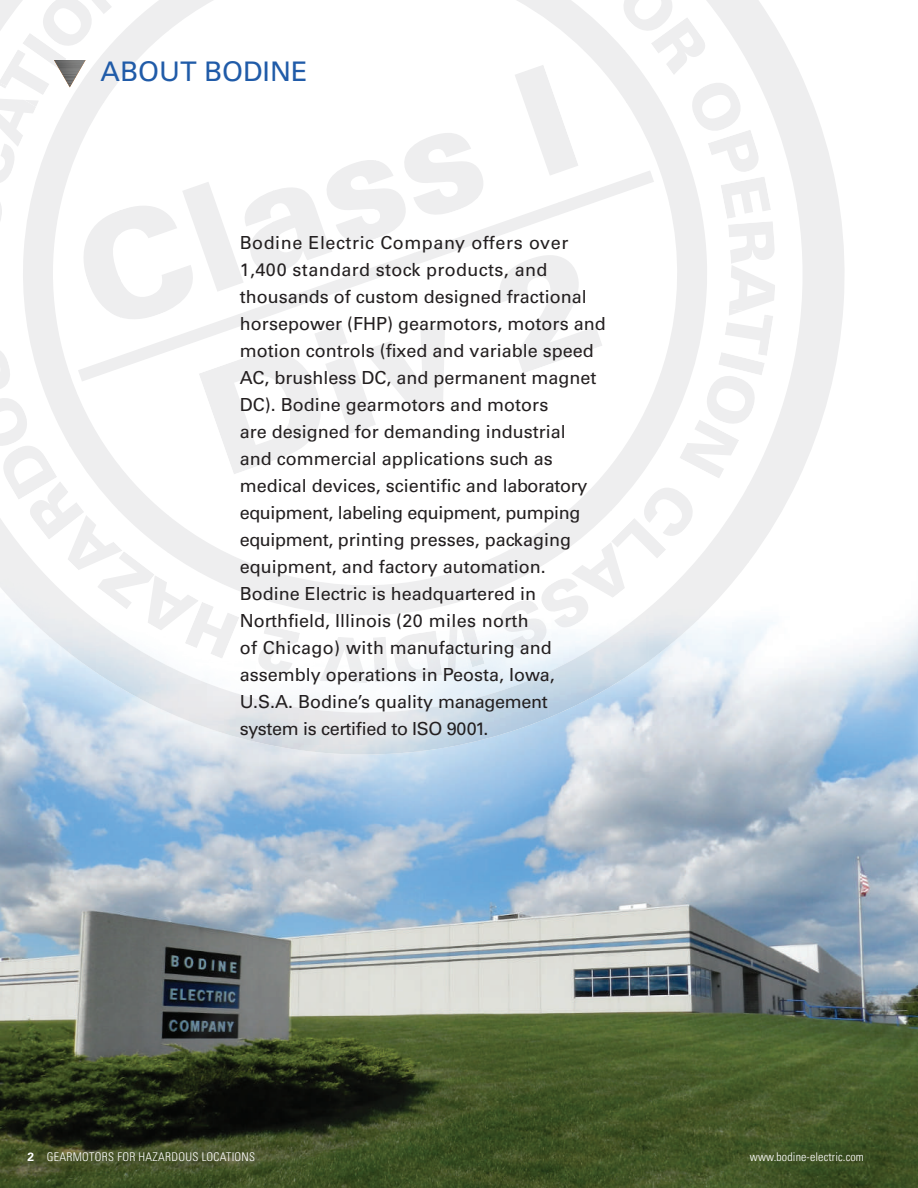
<style>
.page{position:relative;width:918px;height:1188px;background:#fff}
.page>*{position:absolute;margin:0;border:0;box-sizing:border-box;transform-origin:0 0}
.t1{font:27px "Univers LT Pro 55 Roman";color:#205ba8}
.t2{font:18px/27px "Univers LT Pro 55 Roman";color:#231f20}
.t3{font:300 condensed 12px "Univers LT Pro";letter-spacing:.025em;color:#fff}
.s1{font-family:"Univers LT Pro 65";font-weight:700;font-stretch:normal}
</style>
<div class="page">
<img style="left:0;top:619px;width:918px;height:569px">
<img style="left:101px;top:619px;width:50px;height:37px">
<img style="left:151px;top:639px;width:34px;height:17px">
<img style="left:506px;top:654px;width:42px;height:18px">
<img style="left:239px;top:619px;width:115px;height:85px">
<img style="left:405px;top:619px;width:101px;height:85px">
<img style="left:354px;top:619px;width:51px;height:85px">
<img style="left:542px;top:573px;width:52px;height:35px">
<img style="left:496px;top:595px;width:56px;height:59px">
<img style="left:460px;top:621px;width:25px;height:46px">
<img style="left:437px;top:624px;width:32px;height:50px">
<img style="left:391px;top:631px;width:51px;height:51px">
<img style="left:373px;top:637px;width:15px;height:45px">
<img style="left:320px;top:636px;width:49px;height:47px">
<img style="left:256px;top:625px;width:44px;height:51px">
<img style="left:185px;top:602px;width:54px;height:54px">
<img style="left:132px;top:576px;width:67px;height:63px">
<img style="left:100px;top:552px;width:55px;height:58px">
<img style="left:68px;top:516px;width:55px;height:67px">
<img style="left:30px;top:482px;width:54px;height:58px">
<img style="left:3px;top:447px;width:54px;height:53px">
<img style="left:0;top:203px;width:2px;height:18px">
<img style="left:34px;top:0;width:58px;height:54px">
<img style="left:375px;top:63px;width:204px;height:135px">
<img style="left:273px;top:107px;width:103px;height:179px">
<img style="left:120px;top:152px;width:153px;height:181px">
<img style="left:69px;top:197px;width:51px;height:136px">
<img style="left:375px;top:197px;width:154px;height:46px">
<img style="left:462px;top:202px;width:97px;height:47px">
<img style="left:558px;top:170px;width:96px;height:45px">
<img style="left:318px;top:253px;width:97px;height:46px">
<img style="left:414px;top:236px;width:49px;height:30px">
<img style="left:174px;top:303px;width:96px;height:46px">
<img style="left:270px;top:286px;width:48px;height:30px">
<img style="left:0;top:518px;width:50px;height:119px">
<img style="left:49px;top:579px;width:51px;height:96px">
<img style="left:649px;top:558px;width:50px;height:104px">
<img style="left:99px;top:623px;width:51px;height:81px">
<img style="left:548px;top:608px;width:101px;height:93px">
<img style="left:149px;top:656px;width:150px;height:94px">
<img style="left:448px;top:672px;width:101px;height:75px">
<img style="left:299px;top:704px;width:150px;height:51px">
<img style="left:548px;top:701px;width:38px;height:17px">
<img style="left:54px;top:60px;width:32px;height:27px">
<h1 class="t1" style="left:101px;top:53px;width:209px">ABOUT BODINE</h1>
<p class="t2" style="left:240px;top:228px;width:368px">Bodine Electric Company offers over 1,400 standard stock products, and thousands of custom designed fractional horsepower (FHP) gearmotors, motors and motion controls (fixed and variable speed AC, brushless DC, and permanent magnet DC). Bodine gearmotors and motors<br>are designed for demanding industrial<br>and commercial applications such as medical devices, scientific and laboratory equipment, labeling equipment, pumping equipment, printing presses, packaging equipment, and factory automation.<br>Bodine Electric is headquartered in Northfield, Illinois (20 miles north<br>of Chicago) with manufacturing and assembly operations in Peosta, Iowa, U.S.A. Bodine’s quality management system is certified to ISO 9001.</p>
<p class="t3" style="left:28px;top:1148px;width:229px"><span class="s1">2</span> GEARMOTORS FOR HAZARDOUS LOCATIONS</p>
<p class="t3" style="left:750px;top:1148px;width:116px">www.bodine-electric.com</p>
</div>
